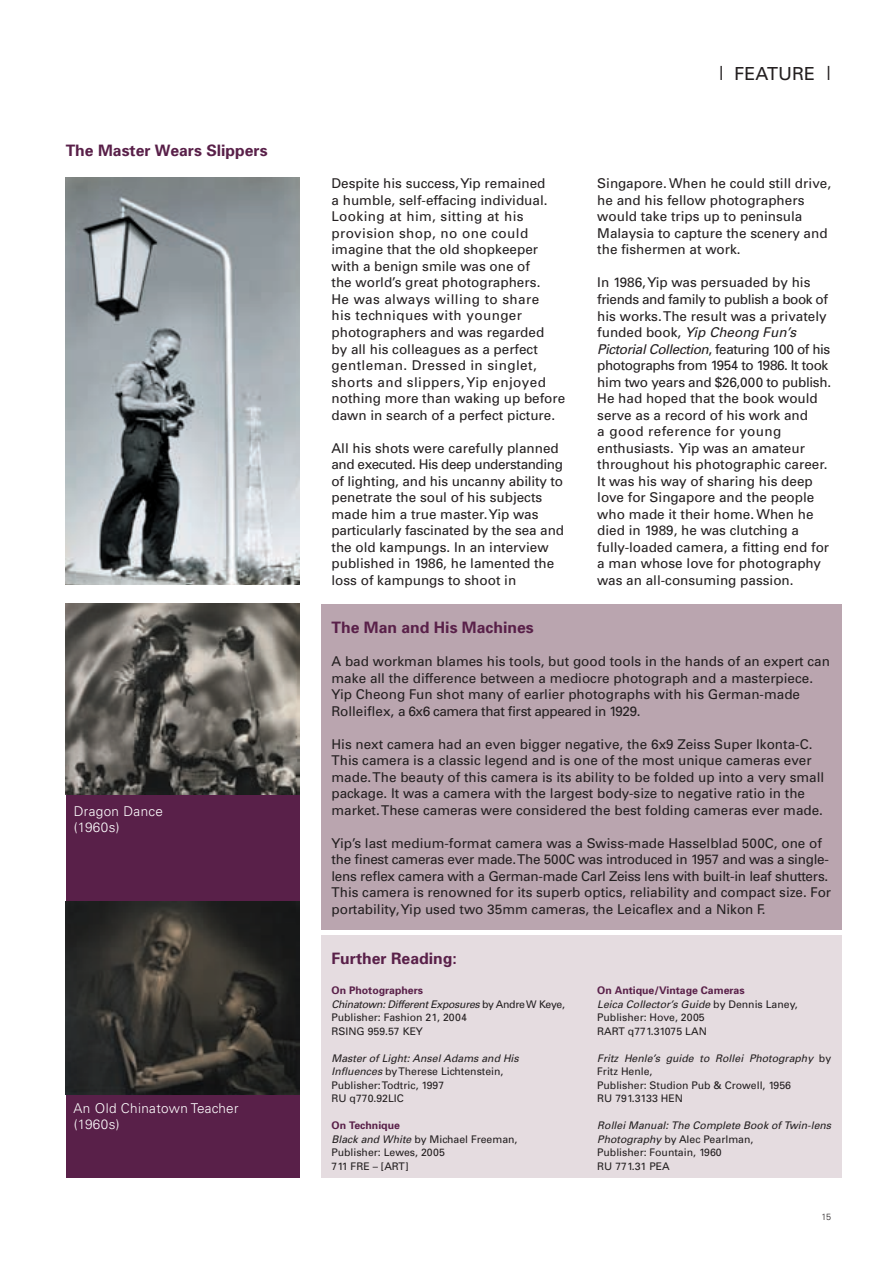
<style>
.page{position:relative;width:895px;height:1263px;background:#fff}
.page>*{position:absolute;margin:0;border:0;box-sizing:border-box;transform-origin:0 0}
.t1{font:18px "Univers";color:#231f20}
.t2{font:700 15.75px "Univers";color:#592049}
.t3{font:13.5px/16.5px "Univers";color:#231f20}
.t4{font:300 13.5px/16.5px "Univers";letter-spacing:.025em;color:#fff}
.t5{font:10.5px/13.5px "Univers";color:#231f20}
.t6{font:italic 10.5px/13.5px "Univers";color:#231f20}
.t7{font:300 9px "Univers";color:#231f20}
.s1{font-size:19.5px}
.s2{font-style:italic}
.s3{font-weight:700;color:#592049}
.s4{font-style:normal}
</style>
<div class="page">
<div style="left:321px;top:604px;width:521px;height:325px;background:#baa5af"></div>
<div style="left:321px;top:935px;width:521px;height:243px;background:#e5dce0"></div>
<div style="left:66px;top:604px;width:234px;height:574px;background:#592049"></div>
<img style="left:66px;top:604px;width:234px;height:191px">
<img style="left:66px;top:901px;width:234px;height:194px">
<img style="left:66px;top:177px;width:234px;height:407px">
<p class="t2" style="left:66px;top:140px;width:203px">The Master Wears Slippers</p>
<p class="t4" style="left:74px;top:802px;width:91px">Dragon Dance (1960s)</p>
<p class="t4" style="left:74px;top:1099px;width:166px">An Old Chinatown Teacher (1960s)</p>
<h1 class="t1" style="left:719px;top:62px;width:114px"><span class="s1">|</span> FEATURE <span class="s1">|</span></h1>
<p class="t3" style="left:331px;top:175px;width:235px">Despite his success, Yip remained<br>a humble, self-effacing individual.<br>Looking at him, sitting at his provision shop, no one could imagine that the old shopkeeper with a benign smile was one of<br>the world’s great photographers.<br>He was always willing to share<br>his techniques with younger photographers and was regarded<br>by all his colleagues as a perfect gentleman. Dressed in singlet, shorts and slippers, Yip enjoyed nothing more than waking up before dawn in search of a perfect picture.</p>
<p class="t3" style="left:331px;top:439px;width:234px">All his shots were carefully planned and executed. His deep understanding of lighting, and his uncanny ability to penetrate the soul of his subjects made him a true master. Yip was particularly fascinated by the sea and the old kampungs. In an interview published in 1986, he lamented the loss of kampungs to shoot in</p>
<p class="t3" style="left:597px;top:175px;width:235px">Singapore. When he could still drive, he and his fellow photographers would take trips up to peninsula<br>Malaysia to capture the scenery and the fishermen at work.</p>
<p class="t3" style="left:597px;top:274px;width:235px">In 1986, Yip was persuaded by his friends and family to publish a book of his works. The result was a privately funded book, <span class="s2">Yip Cheong Fun’s Pictorial Collection</span>, featuring 100 of his photographs from 1954 to 1986. It took him two years and $26,000 to publish.<br>He had hoped that the book would serve as a record of his work and<br>a good reference for young enthusiasts. Yip was an amateur throughout his photographic career.<br>It was his way of sharing his deep love for Singapore and the people who made it their home. When he died in 1989, he was clutching a fully-loaded camera, a fitting end for a man whose love for photography was an all-consuming passion.</p>
<p class="t2" style="left:331px;top:617px;width:204px">The Man and His Machines</p>
<p class="t3" style="left:331px;top:653px;width:500px">A bad workman blames his tools, but good tools in the hands of an expert can make all the difference between a mediocre photograph and a masterpiece.<br>Yip Cheong Fun shot many of earlier photographs with his German-made Rolleiflex, a 6x6 camera that first appeared in 1929.</p>
<p class="t3" style="left:331px;top:735px;width:494px">His next camera had an even bigger negative, the 6x9 Zeiss Super Ikonta-C.<br>This camera is a classic legend and is one of the most unique cameras ever made. The beauty of this camera is its ability to be folded up into a very small package. It was a camera with the largest body-size to negative ratio in the market. These cameras were considered the best folding cameras ever made.</p>
<p class="t3" style="left:331px;top:834px;width:501px">Yip’s last medium-format camera was a Swiss-made Hasselblad 500C, one of the finest cameras ever made. The 500C was introduced in 1957 and was a single&shy;lens reflex camera with a German-made Carl Zeiss lens with built-in leaf shutters.<br>This camera is renowned for its superb optics, reliability and compact size. For portability, Yip used two 35mm cameras, the Leicaflex and a Nikon F.</p>
<p class="t2" style="left:331px;top:948px;width:127px">Further Reading:</p>
<p class="t5" style="left:331px;top:983px;width:235px"><span class="s3">On Photographers<br></span><span class="s2">Chinatown: Different Exposures</span> by Andre W Keye,<br>Publisher: Fashion 21, 2004<br>RSING 959.57 KEY</p>
<p class="t5" style="left:331px;top:1051px;width:189px"><span class="s2">Master of Light: Ansel Adams and His<br>Influences</span> by Therese Lichtenstein,<br>Publisher: Todtric, 1997<br>RU q770.92LIC</p>
<p class="t5" style="left:331px;top:1118px;width:187px"><span class="s3">On Technique<br></span><span class="s2">Black and White</span> by Michael Freeman,<br>Publisher: Lewes, 2005<br>711 FRE – [ART]</p>
<p class="t5" style="left:597px;top:983px;width:202px"><span class="s3">On Antique/Vintage Cameras<br></span><span class="s2">Leica Collector’s Guide</span> by Dennis Laney,<br>Publisher: Hove, 2005<br>RART q771.31075 LAN</p>
<p class="t5" style="left:597px;top:1051px;width:235px"><span class="s2">Fritz Henle’s guide to Rollei Photography</span> by<br>Fritz Henle,<br>Publisher: Studion Pub &amp; Crowell, 1956<br>RU 791.3133 HEN</p>
<p class="t6" style="left:597px;top:1118px;width:235px">Rollei Manual: The Complete Book of Twin-lens<br>Photography <span class="s4">by Alec Pearlman,<br>Publisher: Fountain, 1960<br>RU 771.31 PEA</span></p>
<p class="t7" style="left:821px;top:1212px;width:11px">15</p>
</div>
